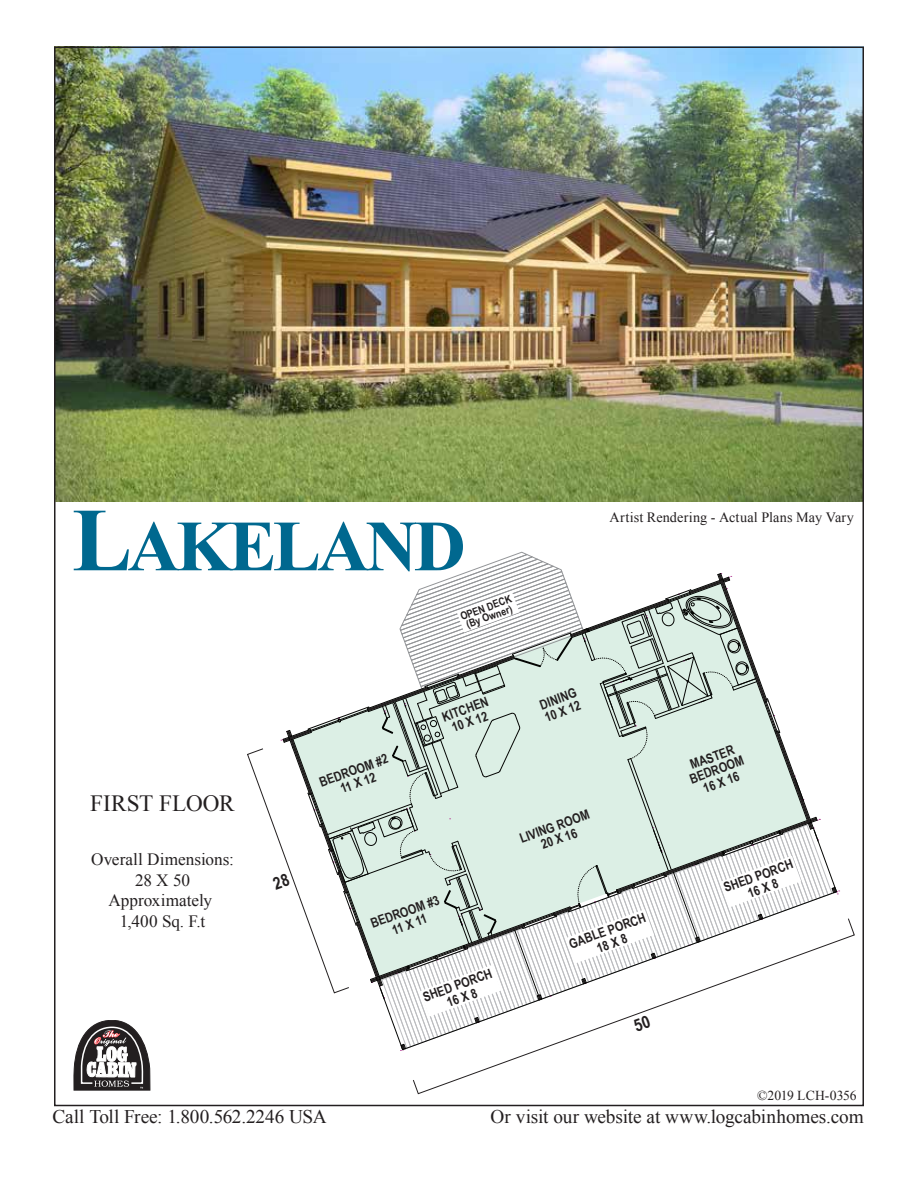
<style>
.page{position:relative;width:918px;height:1188px;background:#fff}
.page>*{position:absolute;margin:0;border:0;box-sizing:border-box;transform-origin:0 0}
.t1{font:700 72px "Times New Roman";letter-spacing:-.05em;color:#00688f}
.t2{font:23.25px "Times New Roman";color:#231f20}
.t3{font:19.35px "Times New Roman";letter-spacing:-.01em;color:#231f20}
.t4{font:17.25px/20.7px "Times New Roman";color:#231f20;text-align:center}
.t5{font:14.25px "Times New Roman";letter-spacing:.01em;color:#231f20}
.t6{font:13.65px "Times New Roman";letter-spacing:-.01em;color:#231f20}
.t7{font:700 13.2px/13.2px "Arial Narrow";color:#231f20;text-align:center}
.t8{font:700 10.65px/9.6px "Arial Narrow";color:#231f20;scale:1.04 1}
.s1{font-size:90px}
</style>
<div class="page">
<img style="left:57px;top:49px;width:804px;height:453px">
<svg style="left:74px;top:1020px;width:76px;height:70px"></svg>
<svg style="left:413px;top:918px;width:442px;height:177px"></svg>
<svg style="left:247px;top:552px;width:593px;height:500px"></svg>
<h1 class="t1" style="left:72px;top:496px;width:395px"><span class="s1">L</span>AKELAND</h1>
<p class="t8" style="left:459px;top:612px;width:53px;rotate:-20deg">OPEN DECK (By Owner)</p>
<p class="t5" style="left:610px;top:508px;width:246px">Artist Rendering - Actual Plans May Vary</p>
<h2 class="t2" style="left:90px;top:788px;width:146px">FIRST FLOOR</h2>
<p class="t7" style="left:317px;top:776px;width:73px;rotate:-20deg">BEDROOM #2<br>11 X 12</p>
<p class="t7" style="left:440px;top:711px;width:50px;rotate:-20deg">KITCHEN<br>10 X 12</p>
<p class="t7" style="left:538px;top:698px;width:40px;text-align:left;rotate:-20deg">DINING<br>10 X 12</p>
<p class="t7" style="left:518px;top:832px;width:75px;rotate:-20deg">LIVING ROOM<br>20 X 16</p>
<p class="t7" style="left:683px;top:760px;width:58px;rotate:-20deg">MASTER<br>BEDROOM<br>16 X 16</p>
<h3 class="t4" style="left:91px;top:849px;width:144px">Overall Dimensions:<br>28 X 50<br>Approximately<br>1,400 Sq. F.t</h3>
<p class="t7" style="left:369px;top:917px;width:73px;rotate:-20deg">BEDROOM #3<br>11 X 11</p>
<p class="t7" style="left:421px;top:991px;width:74px;rotate:-20deg">SHED PORCH<br>16 X 8</p>
<p class="t7" style="left:567px;top:937px;width:82px;rotate:-20deg">GABLE PORCH<br>18 X 8</p>
<p class="t7" style="left:722px;top:881px;width:74px;rotate:-20deg">SHED PORCH<br>16 X 8</p>
<p class="t6" style="left:757px;top:1086px;width:101px">©2019 LCH-0356</p>
<h3 class="t3" style="left:52px;top:1103px;width:276px">Call Toll Free: 1.800.562.2246 USA</h3>
<h3 class="t3" style="left:491px;top:1103px;width:375px">Or visit our website at www.logcabinhomes.com</h3>
</div>
